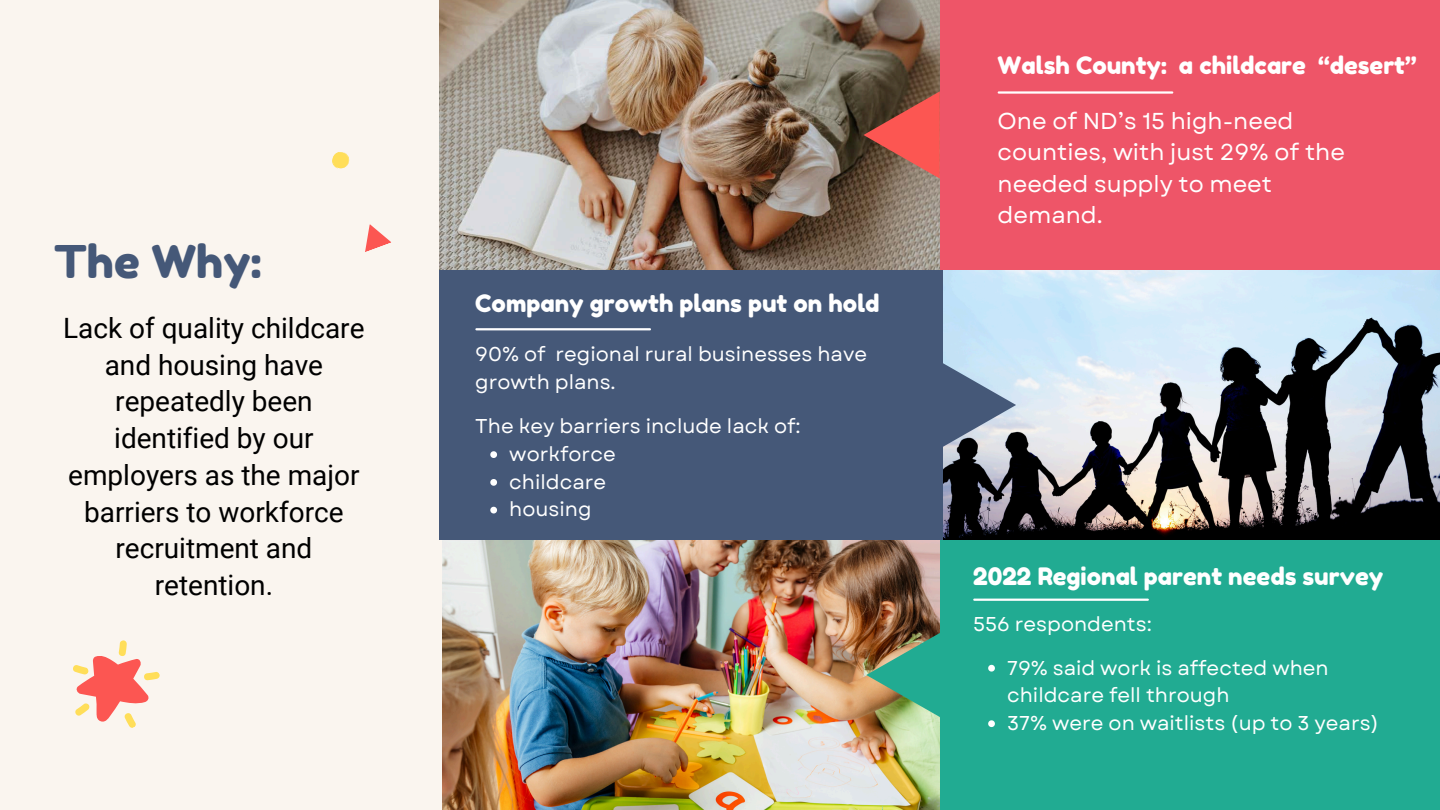
<style>
.page{position:relative;width:1440px;height:810px;background:#faf5ef}
.page>*{position:absolute;margin:0;border:0;box-sizing:border-box;transform-origin:0 0}
.t1{font:45px "Fredoka One";color:#455878}
.t2{font:28px/36.8px "Roboto";color:#000;text-align:center}
.t3{font:24px "Fredoka One";color:#fff}
.t4{font:23px/31.5px "Garet";color:#fff}
.t5{font:20px/27.8px "Garet";color:#fff}
</style>
<div class="page">
<img style="left:943px;top:270px;width:497px;height:270px">
<img style="left:442px;top:540px;width:498px;height:270px">
<img style="left:440px;top:0;width:500px;height:270px">
<div style="left:940px;top:0;width:500px;height:270px;background:#ee5568"></div>
<div style="left:440px;top:270px;width:503px;height:270px;background:#455878"></div>
<div style="left:940px;top:540px;width:500px;height:270px;background:#21ab92"></div>
<svg style="left:863px;top:91px;width:77px;height:88px;background:#a95044"></svg>
<img style="left:866px;top:631px;width:74px;height:88px">
<svg style="left:943px;top:361px;width:73px;height:88px;background:#8495aa"></svg>
<hr style="left:999px;top:91px;width:173px;height:3px;background:#fff">
<hr style="left:476px;top:328px;width:174px;height:2px;background:#fff">
<hr style="left:974px;top:599px;width:174px;height:2px;background:#fff">
<svg style="left:332px;top:152px;width:17px;height:16px"></svg>
<svg style="left:365px;top:224px;width:26px;height:28px"></svg>
<svg style="left:73px;top:640px;width:87px;height:88px"></svg>
<svg style="left:490px;top:451px;width:7px;height:7px"></svg>
<svg style="left:490px;top:479px;width:7px;height:7px"></svg>
<svg style="left:490px;top:507px;width:7px;height:6px"></svg>
<svg style="left:988px;top:665px;width:7px;height:7px"></svg>
<svg style="left:988px;top:720px;width:7px;height:7px"></svg>
<p class="t1" style="left:54px;top:234px;width:209px">The Why:</p>
<h3 class="t2" style="left:63px;top:310px;width:303px">Lack of quality childcare and housing have repeatedly been identified by our employers as the major barriers to workforce recruitment and retention.</h3>
<p class="t3" style="left:475px;top:289px;width:406px">Company growth plans put on hold</p>
<h3 class="t5" style="left:475px;top:340px;width:393px">90% of regional rural businesses have growth plans.</h3>
<p class="t5" style="left:475px;top:412px;width:327px">The key barriers include lack of:</p>
<p class="t5" style="left:509px;top:440px;width:108px">workforce</p>
<p class="t5" style="left:509px;top:468px;width:98px">childcare</p>
<p class="t5" style="left:509px;top:496px;width:84px">housing</p>
<p class="t3" style="left:998px;top:50px;width:421px">Walsh County: a childcare “desert”</p>
<h3 class="t4" style="left:998px;top:105px;width:349px">One of ND’s 15 high-need counties, with just 29% of the needed supply to meet demand.</h3>
<h3 class="t3" style="left:973px;top:562px;width:412px">2022 Regional parent needs survey</h3>
<p class="t5" style="left:973px;top:610px;width:180px">556 respondents:</p>
<p class="t5" style="left:1007px;top:654px;width:323px">79% said work is affected when childcare fell through</p>
<p class="t5" style="left:1007px;top:709px;width:373px">37% were on waitlists (up to 3 years)</p>
</div>
